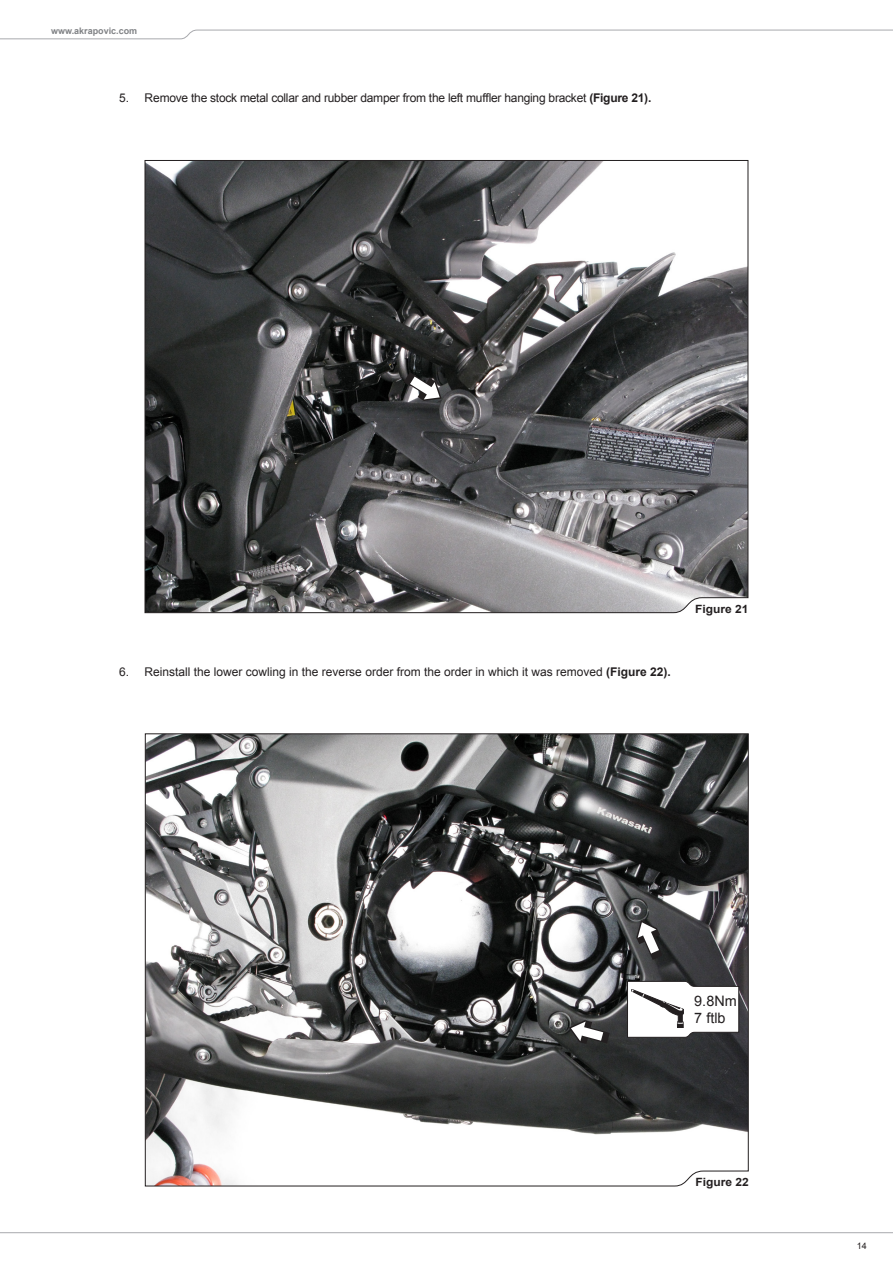
<style>
.page{position:relative;width:893px;height:1263px;background:#fff}
.page>*{position:absolute;margin:0;border:0;box-sizing:border-box;transform-origin:0 0}
.t1{font:14.4px/17.2px "Arial";color:#231f20}
.body_txt_bold{font:12px "Arial";color:#231f20}
.body_txt_bold-2{font:12px "Arial";letter-spacing:-.02em;color:#231f20}
.body_txt_bold-3{font:700 11.4px "Arial";color:#231f20;scale:1.05 1}
.t2{font:700 9px "Arial";color:#808285}
.t3{font:9px "Arial";color:#231f20}
.s1{font-weight:700}
</style>
<div class="page">
<svg style="left:0;top:29px;width:893px;height:10px"></svg>
<svg style="left:0;top:1232px;width:893px;height:2px;background:#d3d3d5"></svg>
<svg style="left:144px;top:160px;width:605px;height:453px;background:#666667"></svg>
<svg style="left:144px;top:733px;width:605px;height:454px"></svg>
<svg style="left:569px;top:1020px;width:41px;height:24px"></svg>
<svg style="left:636px;top:920px;width:27px;height:40px"></svg>
<svg style="left:404px;top:372px;width:38px;height:29px"></svg>
<svg style="left:627px;top:981px;width:112px;height:57px"></svg>
<p class="t2" style="left:51px;top:25px;width:88px">www.akrapovic.com</p>
<p class="body_txt_bold" style="left:119px;top:90px;width:12px">5.</p>
<p class="body_txt_bold-2" style="left:145px;top:90px;width:508px">Remove the stock metal collar and rubber damper from the left muffler hanging bracket <span class="s1">(Figure 21).</span></p>
<p class="body_txt_bold" style="left:119px;top:664px;width:12px">6.</p>
<p class="body_txt_bold" style="left:145px;top:664px;width:528px">Reinstall the lower cowling in the reverse order from the order in which it was removed <span class="s1">(Figure 22).</span></p>
<p class="body_txt_bold-3" style="left:695px;top:601px;width:52px">Figure 21</p>
<p class="t1" style="left:694px;top:992px;width:44px">9.8Nm<br>7 ftlb</p>
<p class="body_txt_bold-3" style="left:695px;top:1175px;width:52px">Figure 22</p>
<p class="t3" style="left:857px;top:1240px;width:12px">14</p>
</div>
